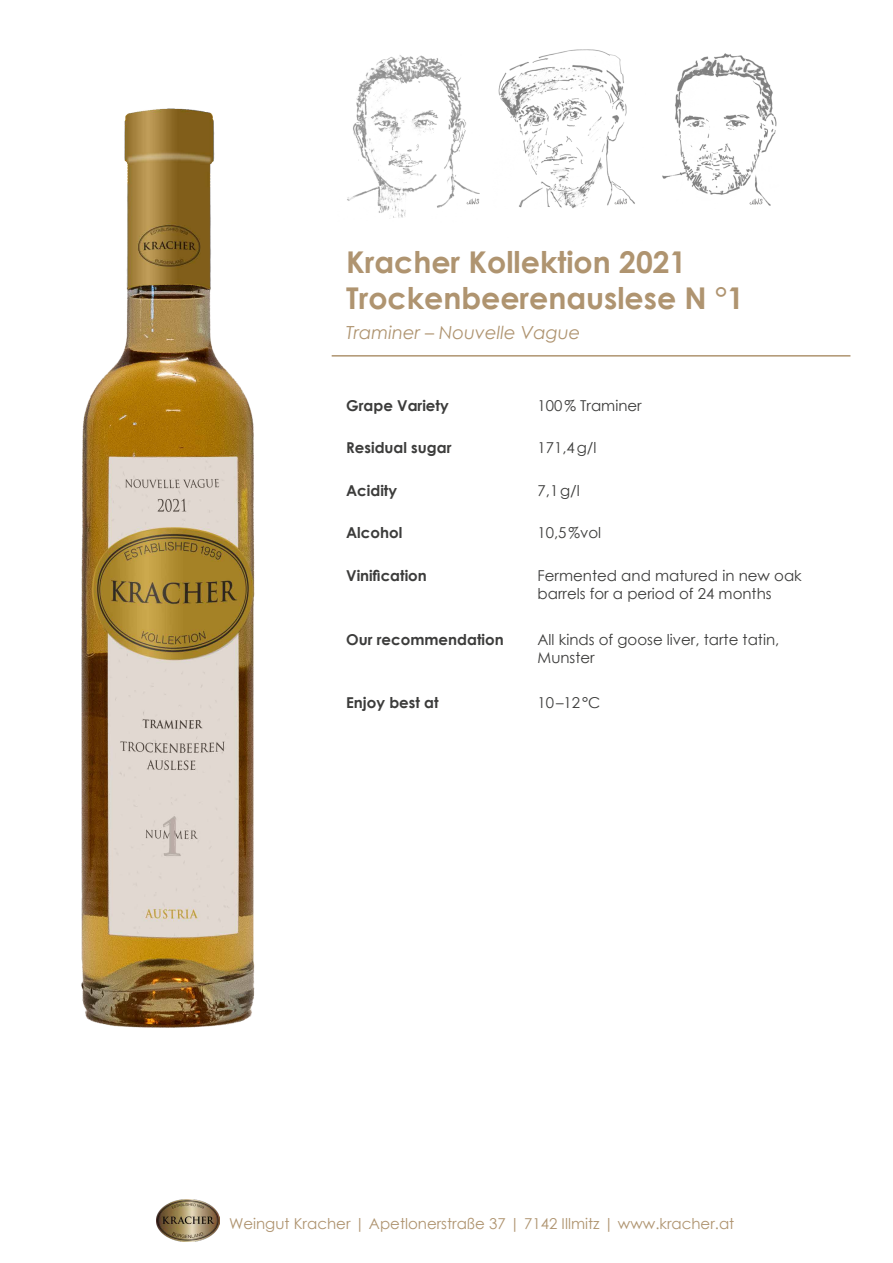
<style>
.page{position:relative;width:893px;height:1263px;background:#fff}
.page>*{position:absolute;margin:0;border:0;box-sizing:border-box;transform-origin:0 0}
.t1{font:700 30px/36px "Century Gothic";color:#af9470}
.t2{font:italic 18px "Century Gothic";color:#af9470}
.t3{font:15px/18px "Century Gothic";color:#3c3c3b}
.t4{font:700 15px "Century Gothic";color:#3c3c3b}
.t5{font:15px "Century Gothic";color:#af9470}
</style>
<div class="page">
<hr style="left:332px;top:355px;width:518px;height:2px;background:#af9470">
<img style="left:347px;top:49px;width:430px;height:169px">
<img style="left:156px;top:1199px;width:64px;height:43px">
<img style="left:81px;top:108px;width:174px;height:920px">
<h1 class="t1" style="left:346px;top:243px;width:399px">Kracher Kollektion 2021<br>Trockenbeerenauslese N °1</h1>
<p class="t2" style="left:346px;top:320px;width:236px">Traminer – Nouvelle Vague</p>
<p class="t4" style="left:346px;top:394px;width:104px">Grape Variety</p>
<p class="t3" style="left:537px;top:396px;width:106px">100% Traminer</p>
<p class="t4" style="left:346px;top:436px;width:107px">Residual sugar</p>
<p class="t3" style="left:537px;top:438px;width:60px">171,4g/l</p>
<p class="t4" style="left:346px;top:479px;width:52px">Acidity</p>
<p class="t3" style="left:537px;top:481px;width:44px">7,1g/l</p>
<p class="t4" style="left:346px;top:521px;width:58px">Alcohol</p>
<p class="t3" style="left:537px;top:523px;width:65px">10,5%vol</p>
<p class="t4" style="left:346px;top:564px;width:82px">Vinification</p>
<p class="t3" style="left:537px;top:566px;width:266px">Fermented and matured in new oak barrels for a period of 24 months</p>
<p class="t4" style="left:346px;top:628px;width:159px">Our recommendation</p>
<p class="t3" style="left:537px;top:630px;width:243px">All kinds of goose liver, tarte tatin,<br>Munster</p>
<p class="t4" style="left:346px;top:691px;width:94px">Enjoy best at</p>
<p class="t3" style="left:537px;top:694px;width:64px">10–12°C</p>
<p class="t5" style="left:229px;top:1213px;width:507px">Weingut Kracher | Apetlonerstraße 37 | 7142 Illmitz | www.kracher.at</p>
</div>
